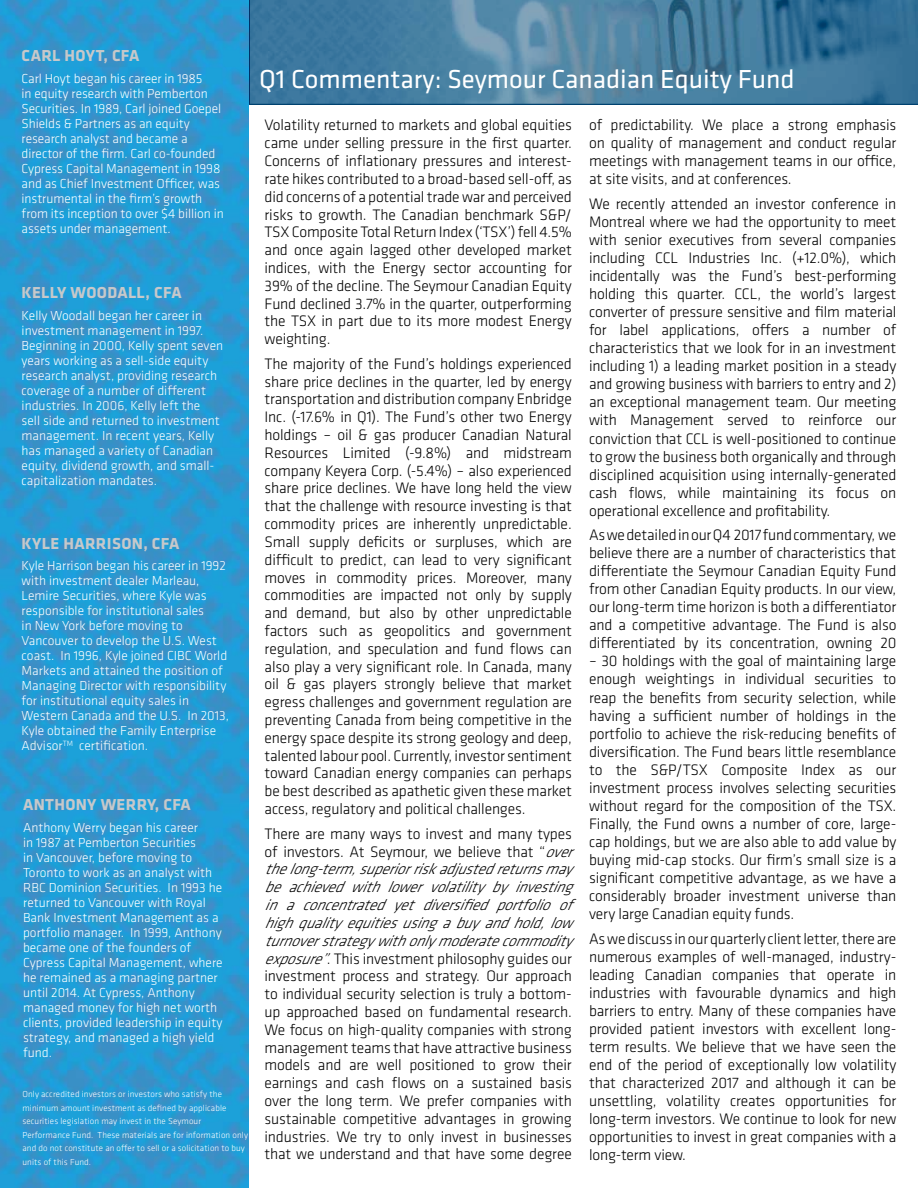
<style>
.page{position:relative;width:918px;height:1188px;background:#fff}
.page>*{position:absolute;margin:0;border:0;box-sizing:border-box;transform-origin:0 0}
.t1{font:27px "Klavika";color:#fff}
.t2{font:700 16.5px "Klavika";letter-spacing:.02em;color:#c7c8ca}
.t3{font:300 15.75px/17.9px "Klavika";letter-spacing:-.01em;color:#000;text-align:justify}
.t4{font:300 13.5px/15px "Klavika";color:#fff}
.t5{font:300 9px/13.5px "Klavika";letter-spacing:.01em;color:#fff}
.s1{font-style:italic}
</style>
<div class="page">
<svg style="left:0;top:0;width:249px;height:1188px;background:#2898d1"></svg>
<img style="left:251px;top:0;width:667px;height:104px">
<p class="t2" style="left:22px;top:47px;width:101px">CARL HOYT, CFA</p>
<p class="t4" style="left:22px;top:71px;width:204px">Carl Hoyt began his career in 1985<br>in equity research with Pemberton Securities. In 1989, Carl joined Goepel Shields &amp; Partners as an equity research analyst and became a director of the firm. Carl co-founded Cypress Capital Management in 1998 and as Chief Investment Officer, was instrumental in the firm’s growth from its inception to over $4 billion in assets under management.</p>
<p class="t2" style="left:22px;top:283px;width:143px">KELLY WOODALL, CFA</p>
<p class="t4" style="left:22px;top:308px;width:203px">Kelly Woodall began her career in investment management in 1997.<br>Beginning in 2000, Kelly spent seven years working as a sell-side equity research analyst, providing research coverage of a number of different industries. In 2006, Kelly left the<br>sell side and returned to investment management. In recent years, Kelly has managed a variety of Canadian equity, dividend growth, and small&shy;capitalization mandates.</p>
<p class="t2" style="left:22px;top:534px;width:53px">KYLE HARRI</p>
<p class="t2" style="left:112px;top:534px;width:50px">SON, CFA</p>
<p class="t4" style="left:22px;top:558px;width:209px">Kyle Harrison began his career in 1992 with investment dealer Marleau, Lemire Securities, where Kyle was responsible for institutional sales<br>in New York before moving to Vancouver to develop the U.S. West coast. In 1996, Kyle joined CIBC World Markets and attained the position of Managing Director with responsibility for institutional equity sales in Western Canada and the U.S. In 2013, Kyle obtained the Family Enterprise Advisor<sup>TM</sup> certification.</p>
<p class="t2" style="left:23px;top:796px;width:151px">ANTHONY WERRY, CFA</p>
<p class="t4" style="left:23px;top:820px;width:201px">Anthony Werry began his career<br>in 1987 at Pemberton Securities<br>in Vancouver, before moving to<br>Toronto to work as an analyst with<br>RBC Dominion Securities. In 1993 he returned to Vancouver with Royal<br>Bank Investment Management as a portfolio manager. In 1999, Anthony became one of the founders of<br>Cypress Capital Management, where he remained as a managing partner until 2014. At Cypress, Anthony managed money for high net worth clients, provided leadership in equity strategy, and managed a high yield fund.</p>
<p class="t5" style="left:22px;top:1087px;width:227px">Only accredited investors or investors who satisfy the minimum amount investment as defined by applicable securities legislation may invest in the Seymour Performance Fund. These materials are for information only and do not constitute an offer to sell or a solicitation to buy units of this Fund.</p>
<h1 class="t1" style="left:259px;top:64px;width:537px">Q1 Commentary: Seymour Canadian Equity Fund</h1>
<p class="t3" style="left:265px;top:116px;width:309px">Volatility returned to markets and global equities came under selling pressure in the first quarter.<br>Concerns of inflationary pressures and interest&shy;rate hikes contributed to a broad-based sell-off, as did concerns of a potential trade war and perceived risks to growth. The Canadian benchmark S&amp;P/ TSX Composite Total Return Index (‘TSX’) fell 4.5% and once again lagged other developed market indices, with the Energy sector accounting for 39% of the decline. The Seymour Canadian Equity Fund declined 3.7% in the quarter, outperforming the TSX in part due to its more modest Energy weighting.</p>
<p class="t3" style="left:265px;top:354px;width:309px">The majority of the Fund’s holdings experienced share price declines in the quarter, led by energy transportation and distribution company Enbridge Inc. (-17.6% in Q1). The Fund’s other two Energy holdings – oil &amp; gas producer Canadian Natural Resources Limited (-9.8%) and midstream company Keyera Corp. (-5.4%) – also experienced share price declines. We have long held the view that the challenge with resource investing is that commodity prices are inherently unpredictable.<br>Small supply deficits or surpluses, which are difficult to predict, can lead to very significant moves in commodity prices. Moreover, many commodities are impacted not only by supply and demand, but also by other unpredictable factors such as geopolitics and government regulation, and speculation and fund flows can also play a very significant role. In Canada, many oil &amp; gas players strongly believe that market egress challenges and government regulation are preventing Canada from being competitive in the energy space despite its strong geology and deep, talented labour pool. Currently, investor sentiment toward Canadian energy companies can perhaps be best described as apathetic given these market access, regulatory and political challenges.</p>
<p class="t3" style="left:265px;top:824px;width:317px;text-align:left">There are many ways to invest and many types of investors. At Seymour, we believe that “<span class="s1">over thelong-term,superiorriskadjustedreturnsmay beachievedwithlowervolatilitybyinvesting in a concentrated yet diversified portfolio of highqualityequitiesusingabuyandhold,low turnoverstrategywithonlymoderatecommodity exposure”</span>. This investment philosophy guides our investment process and strategy. Our approach to individual security selection is truly a bottom&shy;up approached based on fundamental research.<br>We focus on high-quality companies with strong management teams that have attractive business models and are well positioned to grow their earnings and cash flows on a sustained basis over the long term. We prefer companies with sustainable competitive advantages in growing industries. We try to only invest in businesses that we understand and that have some degree</p>
<p class="t3" style="left:589px;top:116px;width:309px">of predictability. We place a strong emphasis on quality of management and conduct regular meetings with management teams in our office, at site visits, and at conferences.</p>
<p class="t3" style="left:589px;top:195px;width:309px">We recently attended an investor conference in Montreal where we had the opportunity to meet with senior executives from several companies including CCL Industries Inc. (+12.0%), which incidentally was the Fund’s best-performing holding this quarter. CCL, the world’s largest converter of pressure sensitive and film material for label applications, offers a number of characteristics that we look for in an investment including 1) a leading market position in a steady and growing business with barriers to entry and 2) an exceptional management team. Our meeting with Management served to reinforce our conviction that CCL is well-positioned to continue to grow the business both organically and through disciplined acquisition using internally-generated cash flows, while maintaining its focus on operational excellence and profitability.</p>
<p class="t3" style="left:589px;top:526px;width:309px">As we detailed in our Q4 2017 fund commentary, we believe there are a number of characteristics that differentiate the Seymour Canadian Equity Fund from other Canadian Equity products. In our view, our long-term time horizon is both a differentiator and a competitive advantage. The Fund is also differentiated by its concentration, owning 20</p>
<p class="t3" style="left:589px;top:652px;width:309px">– 30 holdings with the goal of maintaining large enough weightings in individual securities to reap the benefits from security selection, while having a sufficient number of holdings in the portfolio to achieve the risk-reducing benefits of diversification. The Fund bears little resemblance to the S&amp;P/TSX Composite Index as our investment process involves selecting securities without regard for the composition of the TSX.<br>Finally, the Fund owns a number of core, large&shy;cap holdings, but we are also able to add value by buying mid-cap stocks. Our firm’s small size is a significant competitive advantage, as we have a considerably broader investment universe than very large Canadian equity funds.</p>
<p class="t3" style="left:589px;top:929px;width:309px">As we discuss in our quarterly client letter, there are numerous examples of well-managed, industry&shy;leading Canadian companies that operate in industries with favourable dynamics and high barriers to entry. Many of these companies have provided patient investors with excellent long&shy;term results. We believe that we have seen the end of the period of exceptionally low volatility that characterized 2017 and although it can be unsettling, volatility creates opportunities for long-term investors. We continue to look for new opportunities to invest in great companies with a long-term view.</p>
</div>
